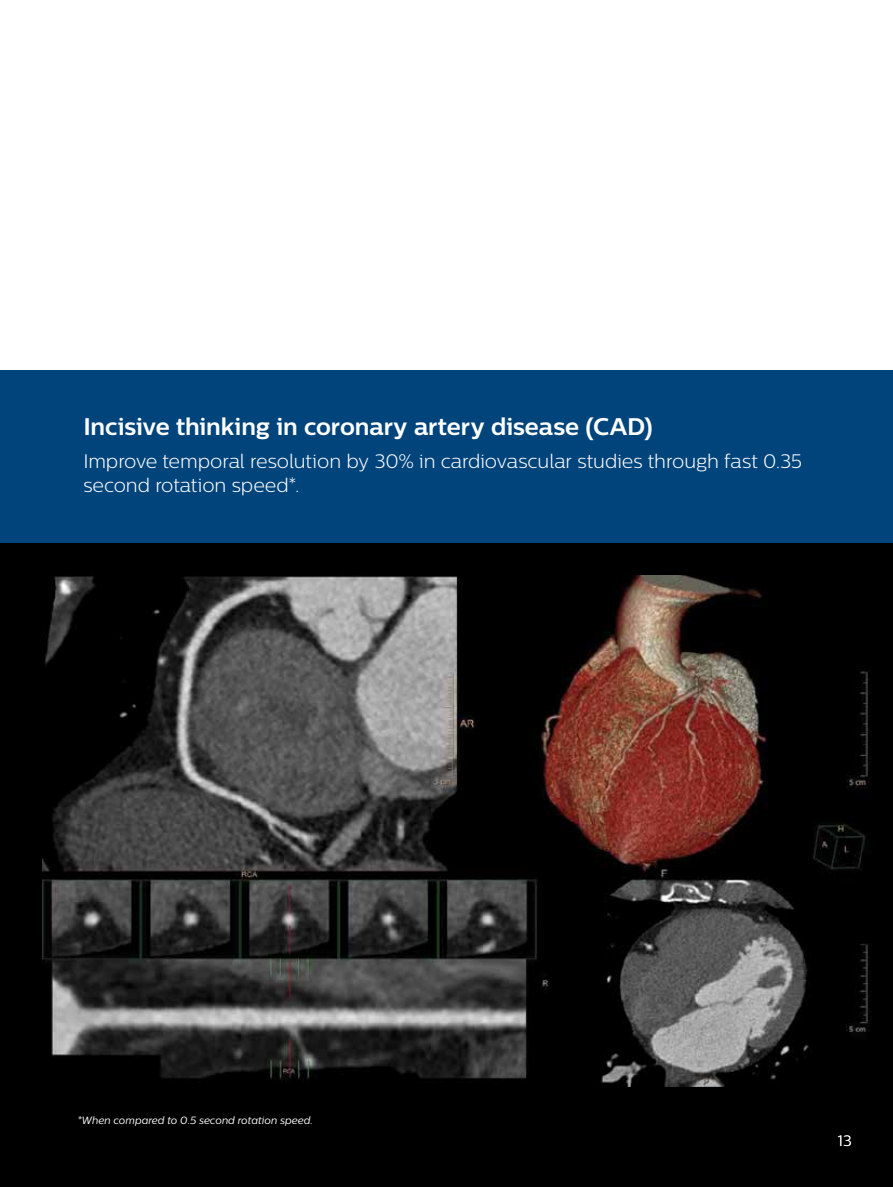
<style>
.page{position:relative;width:893px;height:1187px;background:#fff}
.page>*{position:absolute;margin:0;border:0;box-sizing:border-box;transform-origin:0 0}
.t1{font:700 24px "Centrale Sans";letter-spacing:-.005em;color:#fff}
.t2{font:300 19.5px/24px "Centrale Sans";letter-spacing:-.005em;color:#fff}
.t3{font:300 15px "Centrale Sans";color:#fff}
.t4{font:italic 10.5px "Centrale Sans";color:#fff}
</style>
<div class="page">
<div style="left:0;top:369px;width:893px;height:174px;background:#00447c"></div>
<div style="left:0;top:543px;width:893px;height:643px;background:#000"></div>
<img style="left:43px;top:575px;width:829px;height:511px">
<p class="t1" style="left:83px;top:412px;width:571px">Incisive thinking in coronary artery disease (CAD)</p>
<p class="t2" style="left:83px;top:448px;width:720px">Improve temporal resolution by 30% in cardiovascular studies through fast 0.35 second rotation speed*.</p>
<p class="t4" style="left:78px;top:1114px;width:237px">*When compared to 0.5 second rotation speed.</p>
<p class="t3" style="left:837px;top:1131px;width:15px">13</p>
</div>
